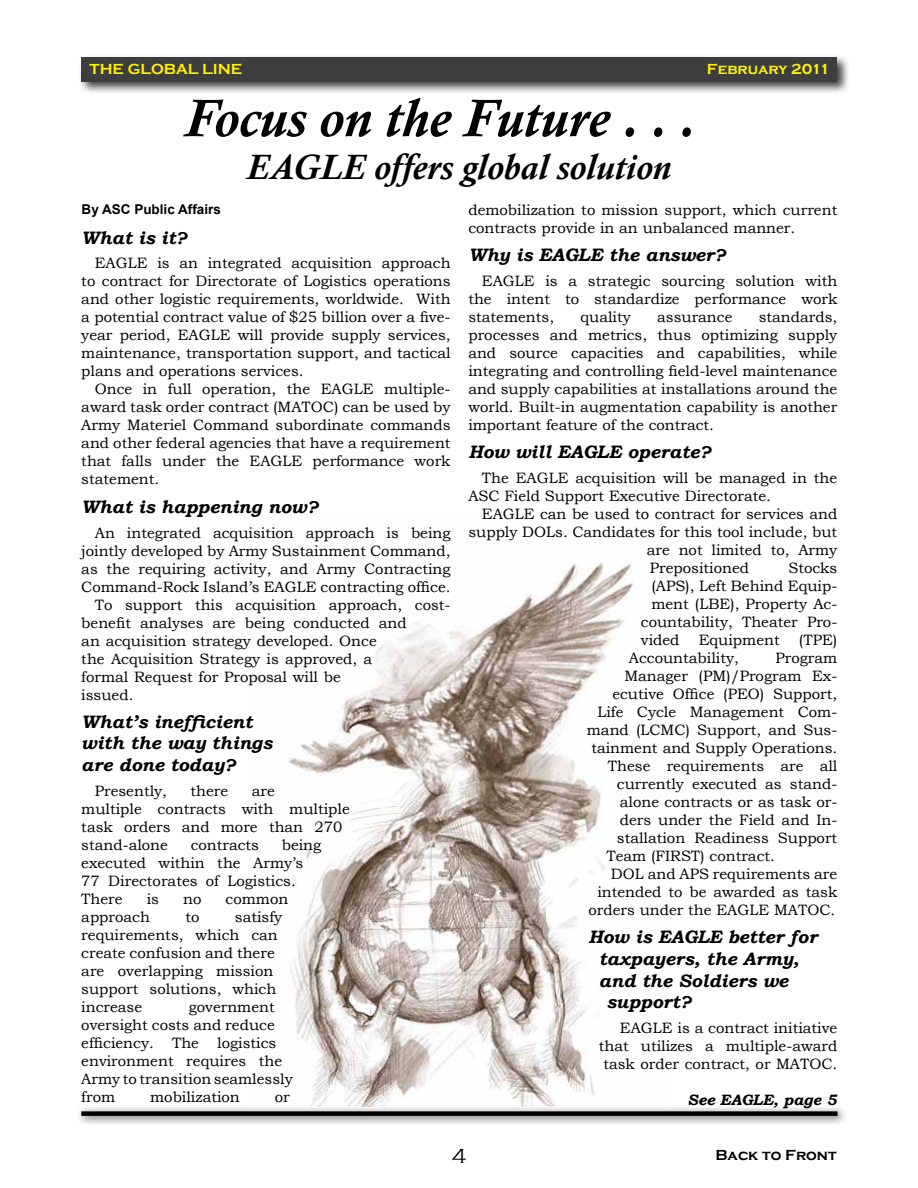
<style>
.page{position:relative;width:918px;height:1188px;background:#fff}
.page>*{position:absolute;margin:0;border:0;box-sizing:border-box;transform-origin:0 0}
.t1{font:italic 700 54px "Calisto";color:#000}
.t2{font:italic 700 36px "Calisto";color:#000}
.t3{font:300 21px "Copperplate Gothic";color:#000}
.t4{font:italic 700 18px/21.6px "Bookman Old Style";color:#000}
.t5{font:15px/18px "Bookman Old Style";color:#000}
.t6{font:700 15px "Copperplate Gothic";color:#fff200}
.t7{font:italic 700 15px "Bookman Old Style";color:#000}
.t8{font:700 15px "Copperplate Gothic";color:#000}
.t9{font:700 13.5px "Arial";color:#000}
</style>
<div class="page">
<div style="left:78px;top:54px;width:772px;height:41px;background:#000;opacity:.75"></div>
<div style="left:81px;top:58px;width:756px;height:24px;background:#3d3d3d"></div>
<div style="left:76px;top:1106px;width:771px;height:21px;background:#000;opacity:.75"></div>
<div style="left:81px;top:1111px;width:757px;height:5px;background:#000"></div>
<img style="left:247px;top:563px;width:422px;height:544px">
<p class="t6" style="left:90px;top:61px;width:154px">THE GLOBAL LINE</p>
<p class="t6" style="left:707px;top:61px;width:125px">February 2011</p>
<h1 class="t1" style="left:185px;top:87px;width:511px">Focus on the Future . . .</h1>
<h2 class="t2" style="left:247px;top:146px;width:426px">EAGLE offers global solution</h2>
<p class="t9" style="left:82px;top:200px;width:141px">By ASC Public Affairs</p>
<p class="t4" style="left:81px;top:227px;width:107px">What is it?</p>
<p class="t5" style="left:81px;top:254px;width:371px;text-align:justify;text-indent:14px">EAGLE is an integrated acquisition approach to contract for Directorate of Logistics operations and other logistic requirements, worldwide. With a potential contract value of $25 billion over a five&shy;year period, EAGLE will provide supply services, maintenance, transportation support, and tactical plans and operations services.</p>
<p class="t5" style="left:81px;top:380px;width:371px;text-align:justify;text-indent:14px">Once in full operation, the EAGLE multiple&shy;award task order contract (MATOC) can be used by Army Materiel Command subordinate commands and other federal agencies that have a requirement that falls under the EAGLE performance work statement.</p>
<p class="t4" style="left:81px;top:496px;width:238px">What is happening now?</p>
<p class="t5" style="left:95px;top:523px;width:357px">An integrated acquisition approach is being</p>
<p class="t5" style="left:81px;top:541px;width:371px">jointly developed by Army Sustainment Command,</p>
<p class="t5" style="left:81px;top:559px;width:371px">as the requiring activity, and Army Contracting</p>
<p class="t5" style="left:81px;top:577px;width:371px">Command-Rock Island’s EAGLE contracting office.</p>
<p class="t5" style="left:95px;top:595px;width:357px">To support this acquisition approach, cost-</p>
<p class="t5" style="left:81px;top:613px;width:327px">benefit analyses are being conducted and</p>
<p class="t5" style="left:81px;top:631px;width:297px">an acquisition strategy developed. Once</p>
<p class="t5" style="left:81px;top:649px;width:292px">the Acquisition Strategy is approved, a</p>
<p class="t5" style="left:81px;top:667px;width:261px">formal Request for Proposal will be</p>
<p class="t5" style="left:81px;top:685px;width:54px">issued.</p>
<p class="t4" style="left:81px;top:711px;width:192px">What’s inefficient with the way things are done today?</p>
<p class="t5" style="left:95px;top:782px;width:74px">Presently,</p>
<p class="t5" style="left:191px;top:782px;width:39px">there</p>
<p class="t5" style="left:468px;top:201px;width:370px">demobilization to mission support, which current contracts provide in an unbalanced manner.</p>
<p class="t4" style="left:468px;top:244px;width:259px">Why is EAGLE the answer?</p>
<p class="t5" style="left:468px;top:272px;width:370px;text-align:justify;text-indent:14px">EAGLE is a strategic sourcing solution with the intent to standardize performance work statements,</p>
<p class="t5" style="left:468px;top:308px;width:370px;text-align:justify;text-indent:290px">standards, processes and metrics, thus optimizing supply and source capacities and capabilities, while integrating and controlling field-level maintenance and supply capabilities at installations around the world. Built-in augmentation capability is another important feature of the contract.</p>
<p class="t4" style="left:468px;top:441px;width:244px">How will EAGLE operate?</p>
<p class="t5" style="left:468px;top:469px;width:370px;text-indent:14px">The EAGLE acquisition will be managed in the<br>ASC Field Support Executive Directorate.</p>
<p class="t5" style="left:482px;top:505px;width:357px">EAGLE can be used to contract for services and</p>
<p class="t5" style="left:468px;top:523px;width:370px">supply DOLs. Candidates for this tool include, but</p>
<p class="t5" style="left:647px;top:541px;width:192px">are not limited to, Army</p>
<p class="t5" style="left:650px;top:559px;width:101px">Prepositioned</p>
<p class="t5" style="left:788px;top:559px;width:50px">Stocks</p>
<p class="t5" style="left:651px;top:577px;width:187px">(APS), Left Behind Equip-</p>
<p class="t5" style="left:651px;top:595px;width:187px">ment (LBE), Property Ac-</p>
<p class="t5" style="left:641px;top:613px;width:198px">countability, Theater Pro-</p>
<p class="t5" style="left:641px;top:631px;width:40px">vided</p>
<p class="t5" style="left:699px;top:631px;width:83px">Equipment</p>
<p class="t5" style="left:799px;top:631px;width:40px">(TPE)</p>
<p class="t5" style="left:629px;top:649px;width:112px">Accountability,</p>
<p class="t5" style="left:776px;top:649px;width:63px">Program</p>
<p class="t5" style="left:624px;top:667px;width:214px">Manager (PM)/Program Ex-</p>
<p class="t5" style="left:612px;top:685px;width:226px">ecutive Office (PEO) Support,</p>
<p class="t5" style="left:597px;top:703px;width:242px">Life Cycle Management Com-</p>
<p class="t5" style="left:587px;top:721px;width:252px">mand (LCMC) Support, and Sus-</p>
<p class="t5" style="left:591px;top:739px;width:248px">tainment and Supply Operations.</p>
<p class="t5" style="left:608px;top:757px;width:231px">These requirements are all</p>
<p class="t5" style="left:617px;top:775px;width:222px">currently executed as stand-</p>
<p class="t5" style="left:620px;top:793px;width:219px">alone contracts or as task or-</p>
<p class="t5" style="left:620px;top:811px;width:219px">ders under the Field and In-</p>
<p class="t5" style="left:617px;top:829px;width:222px">stallation Readiness Support</p>
<p class="t5" style="left:606px;top:847px;width:170px">Team (FIRST) contract.</p>
<p class="t5" style="left:611px;top:865px;width:228px">DOL and APS requirements are</p>
<p class="t5" style="left:597px;top:883px;width:241px">intended to be awarded as task</p>
<p class="t5" style="left:588px;top:901px;width:248px">orders under the EAGLE MATOC.</p>
<p class="t4" style="left:588px;top:926px;width:230px">How is EAGLE better for</p>
<p class="t4" style="left:599px;top:948px;width:202px">taxpayers, the Army,</p>
<p class="t4" style="left:599px;top:970px;width:191px">and the Soldiers we</p>
<p class="t4" style="left:606px;top:991px;width:86px">support?</p>
<p class="t5" style="left:599px;top:1019px;width:240px;text-align:right">EAGLE is a contract initiative that utilizes a multiple-award task order contract, or MATOC.</p>
<p class="t7" style="left:688px;top:1089px;width:151px">See EAGLE, page 5</p>
<p class="t5" style="left:580px;top:308px;width:52px">quality</p>
<p class="t5" style="left:657px;top:308px;width:77px">assurance</p>
<p class="t5" style="left:81px;top:782px;width:270px;text-indent:170px">are<br>multiple contracts with multiple task orders and more than 270 stand-alone</p>
<p class="t5" style="left:81px;top:836px;width:242px;text-indent:200px">being executed within the Army’s<br>77 Directorates of Logistics.<br>There</p>
<p class="t5" style="left:191px;top:836px;width:70px">contracts</p>
<p class="t5" style="left:147px;top:890px;width:14px">is</p>
<p class="t5" style="left:183px;top:890px;width:20px">no</p>
<p class="t5" style="left:226px;top:890px;width:64px">common</p>
<p class="t5" style="left:81px;top:908px;width:70px">approach</p>
<p class="t5" style="left:185px;top:908px;width:16px">to</p>
<p class="t5" style="left:81px;top:908px;width:203px;text-indent:154px">satisfy requirements, which can create confusion and there are overlapping mission support solutions, which increase</p>
<p class="t5" style="left:81px;top:998px;width:213px;text-indent:107px">government oversight costs and reduce efficiency. The logistics environment requires the<br>Army to transition seamlessly from</p>
<p class="t5" style="left:150px;top:1088px;width:91px">mobilization</p>
<p class="t5" style="left:275px;top:1088px;width:16px">or</p>
<h3 class="t3" style="left:452px;top:1144px;width:17px">4</h3>
<p class="t8" style="left:716px;top:1147px;width:123px">Back to Front</p>
</div>
